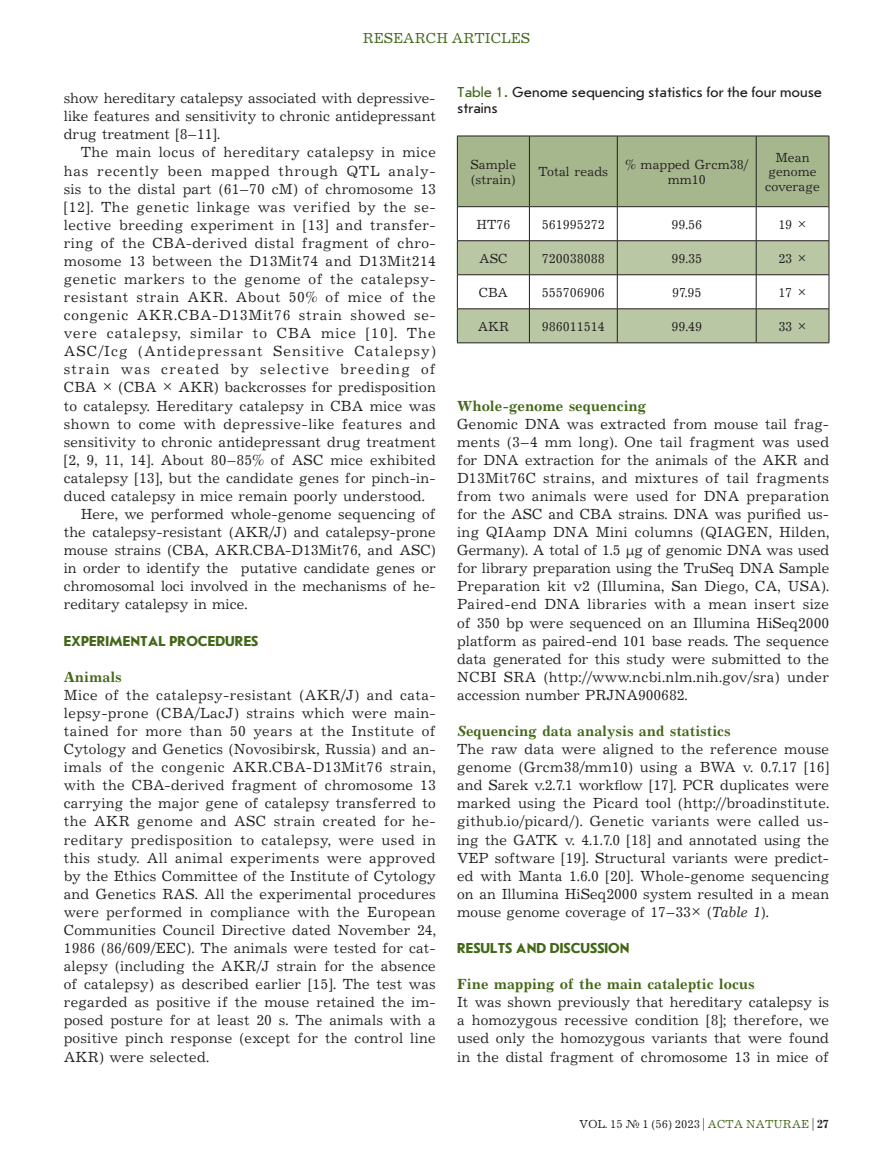
<style>
.page{position:relative;width:893px;height:1170px;background:#fff}
.page>*{position:absolute;margin:0;border:0;box-sizing:border-box;transform-origin:0 0}
.Текст_без_Отступа{font:15px/18px "Journal";letter-spacing:.005em;color:#231f20;text-align:justify}
.Текст{font:15px/18px "Journal";color:#231f20;text-align:justify}
.subhead2{font:700 15px "Journal";color:#436718}
.Подпись_Фото{font:15px/16.5px "Journal Sans C";color:#231f20}
.subhead1{font:700 15px "Journal Sans C";color:#436718}
.t1{font:15px "Journal C";color:#436718}
.Таблица{font:13.5px/14.2px "Journal";color:#231f20;text-align:center}
.t2{font:12px "Journal C";color:#231f20}
.s1{color:#436718}
.s2{font-style:italic}
.s3{font-family:"Journal";font-weight:700}
</style>
<div class="page">
<svg style="left:458px;top:137px;width:371px;height:205px"></svg>
<hr style="left:529px;top:136px;width:1px;height:70px;background:#231f20">
<hr style="left:617px;top:136px;width:1px;height:70px;background:#231f20">
<hr style="left:756px;top:136px;width:1px;height:70px;background:#231f20">
<hr style="left:529px;top:207px;width:1px;height:33px;background:#231f20">
<hr style="left:617px;top:207px;width:1px;height:33px;background:#231f20">
<hr style="left:756px;top:207px;width:1px;height:33px;background:#231f20">
<hr style="left:457px;top:240px;width:72px;height:1px;background:#231f20">
<hr style="left:529px;top:240px;width:88px;height:1px;background:#231f20">
<hr style="left:529px;top:241px;width:1px;height:33px;background:#231f20">
<hr style="left:617px;top:240px;width:139px;height:1px;background:#231f20">
<hr style="left:617px;top:241px;width:1px;height:33px;background:#231f20">
<hr style="left:756px;top:240px;width:73px;height:1px;background:#231f20">
<hr style="left:756px;top:241px;width:1px;height:33px;background:#231f20">
<hr style="left:457px;top:274px;width:72px;height:1px;background:#231f20">
<hr style="left:529px;top:274px;width:88px;height:1px;background:#231f20">
<hr style="left:529px;top:275px;width:1px;height:33px;background:#231f20">
<hr style="left:617px;top:274px;width:139px;height:1px;background:#231f20">
<hr style="left:617px;top:275px;width:1px;height:33px;background:#231f20">
<hr style="left:756px;top:274px;width:73px;height:1px;background:#231f20">
<hr style="left:756px;top:275px;width:1px;height:33px;background:#231f20">
<hr style="left:457px;top:308px;width:72px;height:1px;background:#231f20">
<hr style="left:529px;top:308px;width:88px;height:1px;background:#231f20">
<hr style="left:529px;top:309px;width:1px;height:33px;background:#231f20">
<hr style="left:617px;top:308px;width:139px;height:1px;background:#231f20">
<hr style="left:617px;top:309px;width:1px;height:33px;background:#231f20">
<hr style="left:756px;top:308px;width:73px;height:1px;background:#231f20">
<hr style="left:756px;top:309px;width:1px;height:33px;background:#231f20">
<hr style="left:457px;top:207px;width:1px;height:33px;background:#231f20">
<hr style="left:829px;top:207px;width:1px;height:33px;background:#231f20">
<hr style="left:457px;top:241px;width:1px;height:33px;background:#231f20">
<hr style="left:829px;top:241px;width:1px;height:33px;background:#231f20">
<hr style="left:457px;top:275px;width:1px;height:33px;background:#231f20">
<hr style="left:829px;top:275px;width:1px;height:33px;background:#231f20">
<hr style="left:457px;top:309px;width:1px;height:33px;background:#231f20">
<hr style="left:829px;top:309px;width:1px;height:33px;background:#231f20">
<hr style="left:457px;top:342px;width:72px;height:1px;background:#231f20">
<hr style="left:529px;top:342px;width:88px;height:1px;background:#231f20">
<hr style="left:617px;top:342px;width:139px;height:1px;background:#231f20">
<hr style="left:756px;top:342px;width:73px;height:1px;background:#231f20">
<hr style="left:457px;top:136px;width:72px;height:1px;background:#231f20">
<hr style="left:457px;top:136px;width:1px;height:70px;background:#231f20">
<hr style="left:529px;top:136px;width:88px;height:1px;background:#231f20">
<hr style="left:617px;top:136px;width:139px;height:1px;background:#231f20">
<hr style="left:756px;top:136px;width:73px;height:1px;background:#231f20">
<hr style="left:829px;top:136px;width:1px;height:70px;background:#231f20">
<hr style="left:457px;top:206px;width:72px;height:1px;background:#231f20">
<hr style="left:529px;top:206px;width:88px;height:1px;background:#231f20">
<hr style="left:617px;top:206px;width:139px;height:1px;background:#231f20">
<hr style="left:756px;top:206px;width:73px;height:1px;background:#231f20">
<p class="t1" style="left:363px;top:31px;width:169px">RESEARCH ARTICLES</p>
<p class="Текст" style="left:64px;top:90px;width:374px">show hereditary catalepsy associated with depressive&shy;like features and sensitivity to chronic antidepressant drug treatment [8–11].</p>
<p class="Текст" style="left:64px;top:144px;width:374px;text-indent:17px">The main locus of hereditary catalepsy in mice has recently been mapped through QTL analy&shy;sis to the distal part (61–70 cM) of chromosome 13 [12]. The genetic linkage was verified by the se&shy;lective breeding experiment in [13] and transfer&shy;ring of the CBA-derived distal fragment of chro&shy;mosome 13 between the D13Mit74 and D13Mit214 genetic markers to the genome of the catalepsy&shy;resistant strain AKR. About 50% of mice of the congenic AKR.CBA-D13Mit76 strain showed se&shy;vere catalepsy, similar to CBA mice [10]. The ASC/Icg (Antidepressant Sensitive Catalepsy) strain was created by selective breeding of CBA × (CBA × AKR) backcrosses for predisposition to catalepsy. Hereditary catalepsy in CBA mice was shown to come with depressive-like features and sensitivity to chronic antidepressant drug treatment [2, 9, 11, 14]. About 80–85% of ASC mice exhibited catalepsy [13], but the candidate genes for pinch-in&shy;duced catalepsy in mice remain poorly understood.</p>
<p class="Текст" style="left:64px;top:505px;width:374px;text-indent:17px">Here, we performed whole-genome sequencing of the catalepsy-resistant (AKR/J) and catalepsy-prone mouse strains (CBA, AKR.CBA-D13Mit76, and ASC) in order to identify the putative candidate genes or chromosomal loci involved in the mechanisms of he&shy;reditary catalepsy in mice.</p>
<p class="subhead1" style="left:64px;top:633px;width:196px">EXPERIMENTAL PROCEDURES</p>
<p class="subhead2" style="left:64px;top:667px;width:60px">Animals</p>
<p class="Текст_без_Отступа" style="left:64px;top:686px;width:374px">Mice of the catalepsy-resistant (AKR/J) and cata&shy;lepsy-prone (CBA/LacJ) strains which were main&shy;tained for more than 50 years at the Institute of Cytology and Genetics (Novosibirsk, Russia) and an&shy;imals of the congenic AKR.CBA-D13Mit76 strain, with the CBA-derived fragment of chromosome 13 carrying the major gene of catalepsy transferred to the AKR genome and ASC strain created for he&shy;reditary predisposition to catalepsy, were used in this study. All animal experiments were approved by the Ethics Committee of the Institute of Cytology and Genetics RAS. All the experimental procedures were performed in compliance with the European Communities Council Directive dated November 24, 1986 (86/609/EEC). The animals were tested for cat&shy;alepsy (including the AKR/J strain for the absence of catalepsy) as described earlier [15]. The test was regarded as positive if the mouse retained the im&shy;posed posture for at least 20 s. The animals with a positive pinch response (except for the control line AKR) were selected.</p>
<p class="Подпись_Фото" style="left:457px;top:84px;width:366px"><span class="s1">Table 1.</span> Genome sequencing statistics for the four mouse strains</p>
<p class="Таблица" style="left:470px;top:158px;width:47px;text-align:left">Sample (strain)</p>
<p class="Таблица" style="left:538px;top:165px;width:71px">Total reads</p>
<p class="Таблица" style="left:625px;top:158px;width:124px">% mapped Grcm38/ mm10</p>
<p class="Таблица" style="left:765px;top:151px;width:56px">Mean genome coverage</p>
<p class="Таблица" style="left:476px;top:218px;width:35px">HT76</p>
<p class="Таблица" style="left:542px;top:218px;width:64px">561995272</p>
<p class="Таблица" style="left:671px;top:218px;width:32px">99.56</p>
<p class="Таблица" style="left:778px;top:218px;width:30px">19 ×</p>
<p class="Таблица" style="left:479px;top:252px;width:30px">ASC</p>
<p class="Таблица" style="left:542px;top:252px;width:64px">720038088</p>
<p class="Таблица" style="left:671px;top:252px;width:32px">99.35</p>
<p class="Таблица" style="left:778px;top:252px;width:30px">23 ×</p>
<p class="Таблица" style="left:479px;top:286px;width:31px">CBA</p>
<p class="Таблица" style="left:542px;top:286px;width:64px">555706906</p>
<p class="Таблица" style="left:672px;top:286px;width:31px">97.95</p>
<p class="Таблица" style="left:778px;top:286px;width:30px">17 ×</p>
<p class="Таблица" style="left:478px;top:320px;width:33px">AKR</p>
<p class="Таблица" style="left:542px;top:320px;width:64px">986011514</p>
<p class="Таблица" style="left:671px;top:320px;width:32px">99.49</p>
<p class="Таблица" style="left:778px;top:320px;width:30px">33 ×</p>
<p class="subhead2" style="left:457px;top:396px;width:191px">Whole-genome sequencing</p>
<p class="Текст_без_Отступа" style="left:457px;top:415px;width:374px">Genomic DNA was extracted from mouse tail frag&shy;ments (3–4 mm long). One tail fragment was used for DNA extraction for the animals of the AKR and D13Mit76C strains, and mixtures of tail fragments from two animals were used for DNA preparation for the ASC and CBA strains. DNA was purified us&shy;ing QIAamp DNA Mini columns (QIAGEN, Hilden, Germany). A total of 1.5 µg of genomic DNA was used for library preparation using the TruSeq DNA Sample Preparation kit v2 (Illumina, San Diego, CA, USA).<br>Paired-end DNA libraries with a mean insert size of 350 bp were sequenced on an Illumina HiSeq2000 platform as paired-end 101 base reads. The sequence data generated for this study were submitted to the NCBI SRA (http://www.ncbi.nlm.nih.gov/sra) under accession number PRJNA900682.</p>
<p class="subhead2" style="left:457px;top:722px;width:275px"><span class="s2">S</span>equencing data analysis and statistics</p>
<p class="Текст_без_Отступа" style="left:457px;top:740px;width:374px">The raw data were aligned to the reference mouse genome (Grcm38/mm10) using a BWA v. 0.7.17 [16] and Sarek v.2.7.1 workflow [17]. PCR duplicates were marked using the Picard tool (http://broadinstitute. github.io/picard/). Genetic variants were called us&shy;ing the GATK v. 4.1.7.0 [18] and annotated using the VEP software [19]. Structural variants were predict&shy;ed with Manta 1.6.0 [20]. Whole-genome sequencing on an Illumina HiSeq2000 system resulted in a mean mouse genome coverage of 17–33× (<span class="s2">Table 1</span>).</p>
<p class="subhead1" style="left:457px;top:940px;width:174px">RESULTS AND DISCUSSION</p>
<p class="subhead2" style="left:457px;top:975px;width:299px">Fine mapping of the main cataleptic locus</p>
<p class="Текст_без_Отступа" style="left:457px;top:993px;width:374px">It was shown previously that hereditary catalepsy is a homozygous recessive condition [8]; therefore, we used only the homozygous variants that were found in the distal fragment of chromosome 13 in mice of</p>
<p class="t2" style="left:579px;top:1117px;width:251px">VOL. 15 № 1 (56) 2023 | <span class="s1">ACTA NATURAE</span> | <span class="s3">27</span></p>
</div>
